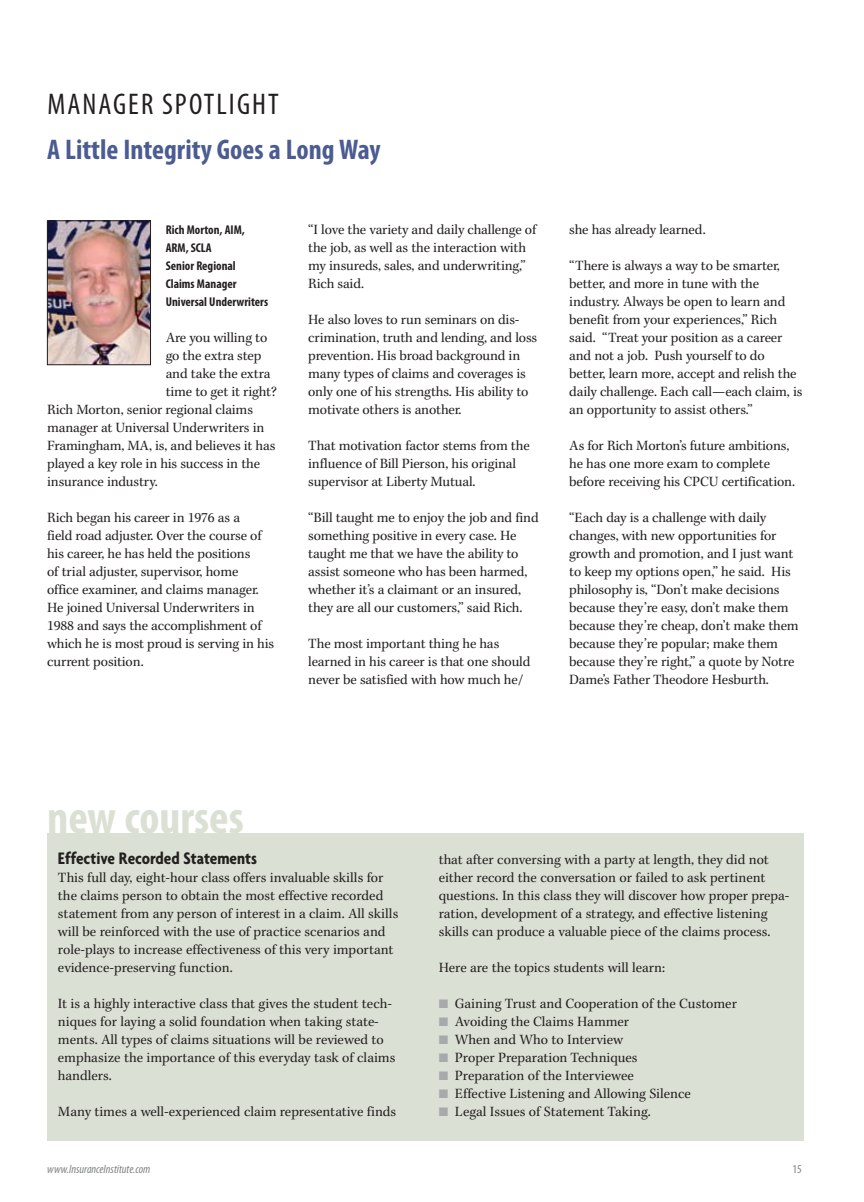
<style>
.page{position:relative;width:864px;height:1202px;background:#fff}
.page>*{position:absolute;margin:0;border:0;box-sizing:border-box;transform-origin:0 0}
.t1{font:700 condensed 46.5px "Myriad Pro";color:#dbe0d4}
.t2{font:condensed 30px "Myriad Pro";letter-spacing:.07em;color:#231f20}
.t3{font:700 condensed 28.5px "Myriad Pro";color:#4b5c92}
.t4{font:700 condensed 18px "Agenda";color:#231f20}
.t5{font:14.25px/18px "Kepler";letter-spacing:-.01em;color:#231f20}
.t6{font:700 condensed 12.75px/18px "Myriad Pro";color:#231f20}
.t7{font:italic condensed 12px "Myriad Pro";color:#808284}
.t8{font:condensed 12px "Myriad Pro";color:#808284}
.s1{font-family:"European Pi Three";color:#a7a9ac}
</style>
<div class="page">
<img style="left:49px;top:222px;width:100px;height:141px">
<div style="left:47px;top:220px;width:104px;height:145px;border:1px solid #231f20"></div>
<div style="left:47px;top:833px;width:756px;height:308px;background:#dbe0d4"></div>
<h2 class="t2" style="left:47px;top:86px;width:233px">MANAGER SPOTLIGHT</h2>
<h3 class="t3" style="left:47px;top:132px;width:335px">A Little Integrity Goes a Long Way</h3>
<p class="t6" style="left:166px;top:220px;width:104px">Rich Morton, AIM,<br>ARM, SCLA<br>Senior Regional<br>Claims Manager<br>Universal Underwriters</p>
<p class="t5" style="left:166px;top:329px;width:103px">Are you willing to</p>
<p class="t5" style="left:166px;top:347px;width:97px">go the extra step</p>
<p class="t5" style="left:166px;top:365px;width:106px">and take the extra</p>
<p class="t5" style="left:166px;top:383px;width:113px">time to get it right?</p>
<p class="t5" style="left:47px;top:401px;width:207px">Rich Morton, senior regional claims</p>
<p class="t5" style="left:47px;top:419px;width:219px">manager at Universal Underwriters in</p>
<p class="t5" style="left:47px;top:437px;width:230px">Framingham, MA, is, and believes it has</p>
<p class="t5" style="left:47px;top:455px;width:214px">played a key role in his success in the</p>
<p class="t5" style="left:47px;top:473px;width:112px">insurance industry.</p>
<p class="t5" style="left:47px;top:509px;width:228px">Rich began his career in 1976 as a<br>field road adjuster. Over the course of his career, he has held the positions<br>of trial adjuster, supervisor, home<br>office examiner, and claims manager.<br>He joined Universal Underwriters in 1988 and says the accomplishment of which he is most proud is serving in his current position.</p>
<p class="t5" style="left:308px;top:221px;width:230px">“I love the variety and daily challenge of the job, as well as the interaction with my insureds, sales, and underwriting,”<br>Rich said.</p>
<p class="t5" style="left:308px;top:311px;width:231px">He also loves to run seminars on dis&shy;crimination, truth and lending, and loss prevention. His broad background in many types of claims and coverages is only one of his strengths. His ability to motivate others is another.</p>
<p class="t5" style="left:308px;top:437px;width:223px">That motivation factor stems from the influence of Bill Pierson, his original supervisor at Liberty Mutual.</p>
<p class="t5" style="left:308px;top:509px;width:232px">“Bill taught me to enjoy the job and find something positive in every case. He taught me that we have the ability to assist someone who has been harmed, whether it’s a claimant or an insured, they are all our customers,” said Rich.</p>
<p class="t5" style="left:308px;top:635px;width:224px">The most important thing he has learned in his career is that one should never be satisfied with how much he/</p>
<p class="t5" style="left:569px;top:221px;width:138px">she has already learned.</p>
<p class="t5" style="left:569px;top:257px;width:235px">“There is always a way to be smarter, better, and more in tune with the industry. Always be open to learn and benefit from your experiences,” Rich said. “Treat your position as a career and not a job. Push yourself to do better, learn more, accept and relish the daily challenge. Each call—each claim, is an opportunity to assist others.”</p>
<p class="t5" style="left:569px;top:437px;width:227px">As for Rich Morton’s future ambitions, he has one more exam to complete before receiving his CPCU certification.</p>
<p class="t5" style="left:569px;top:509px;width:231px">“Each day is a challenge with daily changes, with new opportunities for growth and promotion, and I just want to keep my options open,” he said. His philosophy is, “Don’t make decisions because they’re easy, don’t make them because they’re cheap, don’t make them because they’re popular; make them because they’re right,” a quote by Notre Dame’s Father Theodore Hesburth.</p>
<h1 class="t1" style="left:47px;top:788px;width:198px">new courses</h1>
<p class="t4" style="left:58px;top:848px;width:200px">Effective Recorded Statements</p>
<p class="t5" style="left:58px;top:869px;width:342px">This full day, eight-hour class offers invaluable skills for the claims person to obtain the most effective recorded statement from any person of interest in a claim. All skills will be reinforced with the use of practice scenarios and role-plays to increase effectiveness of this very important evidence-preserving function.</p>
<p class="t5" style="left:58px;top:995px;width:339px">It is a highly interactive class that gives the student tech&shy;niques for laying a solid foundation when taking state&shy;ments. All types of claims situations will be reviewed to emphasize the importance of this everyday task of claims handlers.</p>
<p class="t5" style="left:58px;top:1103px;width:340px">Many times a well-experienced claim representative finds</p>
<p class="t5" style="left:439px;top:851px;width:352px">that after conversing with a party at length, they did not either record the conversation or failed to ask pertinent questions. In this class they will discover how proper prepa&shy;ration, development of a strategy, and effective listening skills can produce a valuable piece of the claims process.</p>
<p class="t5" style="left:439px;top:959px;width:228px">Here are the topics students will learn:</p>
<p class="t5" style="left:439px;top:995px;width:300px"><span class="s1">K</span> Gaining Trust and Cooperation of the Customer <span class="s1">K</span> Avoiding the Claims Hammer<br><span class="s1">K</span> When and Who to Interview<br><span class="s1">K</span> Proper Preparation Techniques<br><span class="s1">K</span> Preparation of the Interviewee<br><span class="s1">K</span> Effective Listening and Allowing Silence<br><span class="s1">K</span> Legal Issues of Statement Taking.</p>
<p class="t7" style="left:47px;top:1161px;width:105px">www.InsuranceInstitute.com</p>
<p class="t8" style="left:792px;top:1161px;width:10px">15</p>
</div>
